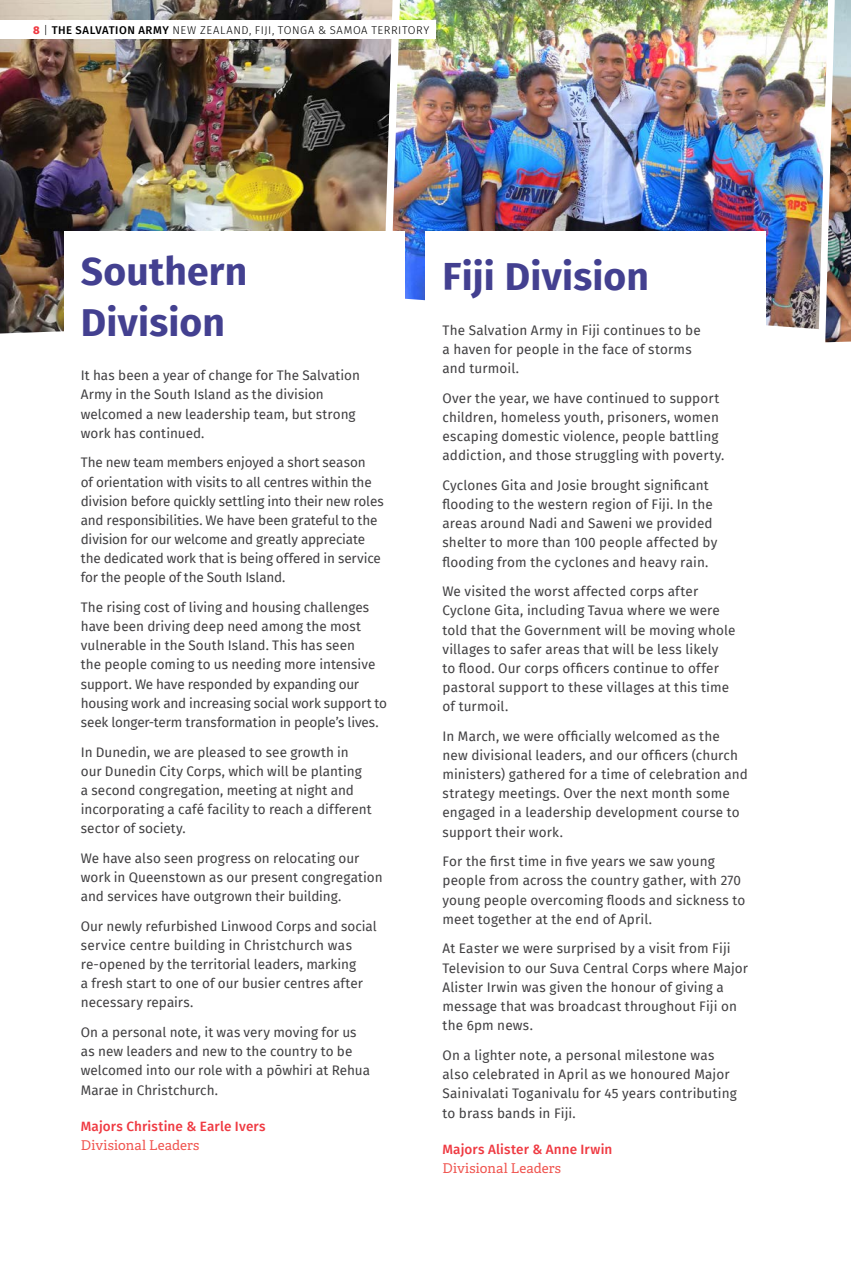
<style>
.page{position:relative;width:851px;height:1263px;background:#fff}
.page>*{position:absolute;margin:0;border:0;box-sizing:border-box;transform-origin:0 0}
.t1{font:700 39px/51px "Fira Sans";letter-spacing:.005em;color:#434090}
.t2{font:13.5px/19.2px "Fira Sans";letter-spacing:.005em;color:#414042}
.t3{font:500 13.5px "Fira Sans";letter-spacing:.01em;color:#ef3a42}
.t4{font:13.5px "Adelle";letter-spacing:.015em;color:#f0544f}
.t5{font:300 11.25px "Fira Sans";letter-spacing:.05em;color:#000}
.s1{font-weight:800;color:#ef3a42}
.s2{font-weight:500}
</style>
<div class="page">
<img style="left:825px;top:0;width:25px;height:342px">
<img style="left:392px;top:0;width:435px;height:329px">
<img style="left:0;top:0;width:392px;height:333px">
<div style="left:425px;top:231px;width:340px;height:959px;background:#fff"></div>
<div style="left:64px;top:231px;width:340px;height:968px;background:#fff"></div>
<div style="left:0;top:21px;width:435px;height:18px;background:#fff"></div>
<p class="t5" style="left:33px;top:22px;width:397px"><span class="s1">8</span> | <span class="s2">THE SALVATION ARMY</span> NEW ZEALAND, FIJI, TONGA &amp; SAMOA TERRITORY</p>
<h1 class="t1" style="left:81px;top:243px;width:168px">Southern<br>Division</h1>
<p class="t2" style="left:81px;top:366px;width:280px">It has been a year of change for The Salvation Army in the South Island as the division welcomed a new leadership team, but strong work has continued.</p>
<p class="t2" style="left:81px;top:453px;width:304px">The new team members enjoyed a short season<br>of orientation with visits to all centres within the division before quickly settling into their new roles and responsibilities. We have been grateful to the division for our welcome and greatly appreciate the dedicated work that is being offered in service for the people of the South Island.</p>
<p class="t2" style="left:81px;top:597px;width:308px">The rising cost of living and housing challenges have been driving deep need among the most vulnerable in the South Island. This has seen<br>the people coming to us needing more intensive support. We have responded by expanding our housing work and increasing social work support to seek longer-term transformation in people’s lives.</p>
<p class="t2" style="left:81px;top:742px;width:292px">In Dunedin, we are pleased to see growth in our Dunedin City Corps, which will be planting a second congregation, meeting at night and incorporating a café facility to reach a different sector of society.</p>
<p class="t2" style="left:81px;top:848px;width:303px">We have also seen progress on relocating our work in Queenstown as our present congregation and services have outgrown their building.</p>
<p class="t2" style="left:81px;top:916px;width:297px">Our newly refurbished Linwood Corps and social service centre building in Christchurch was re-opened by the territorial leaders, marking<br>a fresh start to one of our busier centres after necessary repairs.</p>
<p class="t2" style="left:81px;top:1022px;width:291px">On a personal note, it was very moving for us as new leaders and new to the country to be welcomed into our role with a pōwhiri at Rehua Marae in Christchurch.</p>
<p class="t3" style="left:81px;top:1115px;width:186px">Majors Christine &amp; Earle Ivers</p>
<p class="t4" style="left:81px;top:1137px;width:120px">Divisional Leaders</p>
<h1 class="t1" style="left:442px;top:248px;width:208px">Fiji Division</h1>
<p class="t2" style="left:442px;top:320px;width:260px">The Salvation Army in Fiji continues to be a haven for people in the face of storms and turmoil.</p>
<p class="t2" style="left:442px;top:388px;width:283px">Over the year, we have continued to support children, homeless youth, prisoners, women escaping domestic violence, people battling addiction, and those struggling with poverty.</p>
<p class="t2" style="left:442px;top:475px;width:276px">Cyclones Gita and Josie brought significant flooding to the western region of Fiji. In the areas around Nadi and Saweni we provided shelter to more than 100 people affected by flooding from the cyclones and heavy rain.</p>
<p class="t2" style="left:442px;top:582px;width:294px">We visited the worst affected corps after Cyclone Gita, including Tavua where we were told that the Government will be moving whole villages to safer areas that will be less likely<br>to flood. Our corps officers continue to offer pastoral support to these villages at this time of turmoil.</p>
<p class="t2" style="left:442px;top:726px;width:307px">In March, we were officially welcomed as the new divisional leaders, and our officers (church ministers) gathered for a time of celebration and strategy meetings. Over the next month some engaged in a leadership development course to support their work.</p>
<p class="t2" style="left:442px;top:852px;width:304px">For the first time in five years we saw young people from across the country gather, with 270 young people overcoming floods and sickness to meet together at the end of April.</p>
<p class="t2" style="left:442px;top:939px;width:307px">At Easter we were surprised by a visit from Fiji Television to our Suva Central Corps where Major Alister Irwin was given the honour of giving a message that was broadcast throughout Fiji on the 6pm news.</p>
<p class="t2" style="left:442px;top:1045px;width:296px">On a lighter note, a personal milestone was also celebrated in April as we honoured Major Sainivalati Toganivalu for 45 years contributing to brass bands in Fiji.</p>
<p class="t3" style="left:442px;top:1138px;width:171px">Majors Alister &amp; Anne Irwin</p>
<p class="t4" style="left:442px;top:1160px;width:120px">Divisional Leaders</p>
</div>
